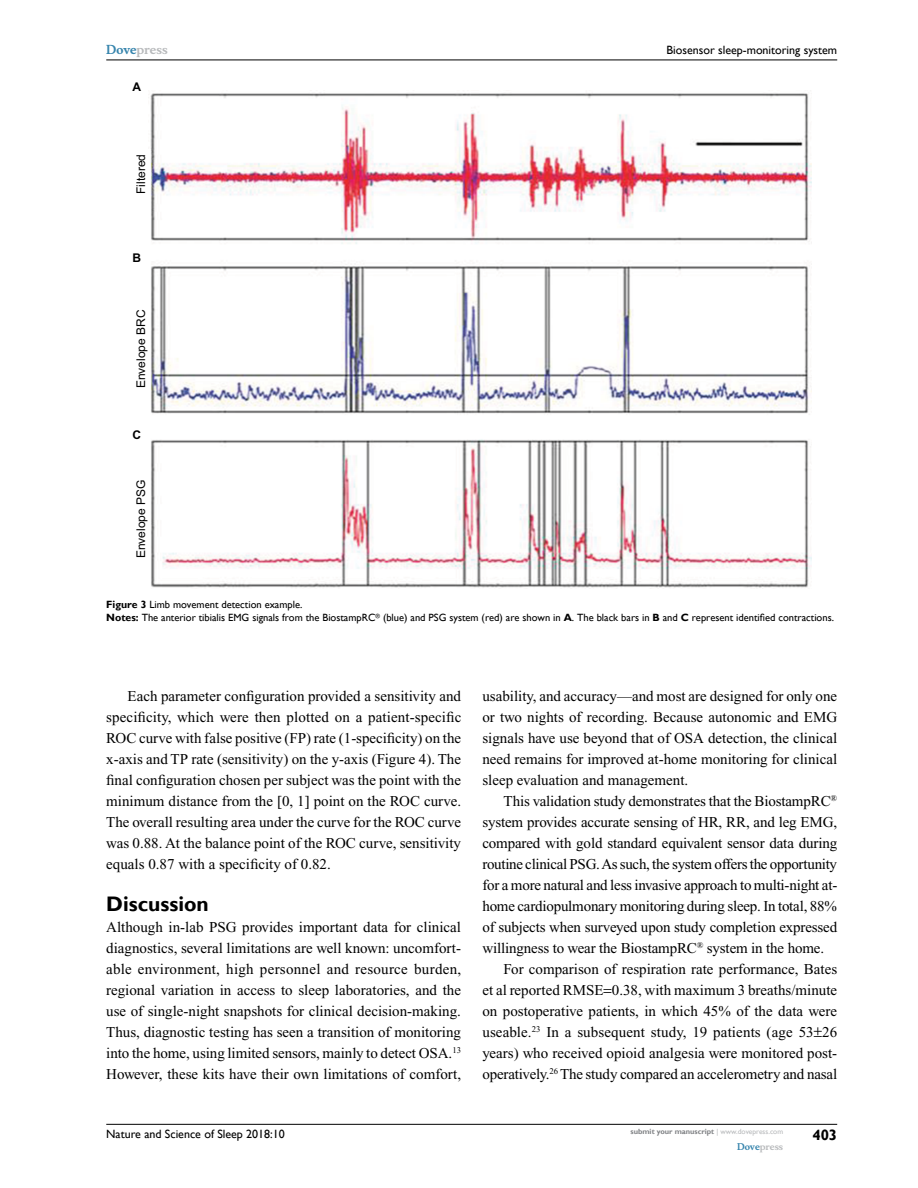
<style>
.page{position:relative;width:918px;height:1188px;background:#fff}
.page>*{position:absolute;margin:0;border:0;box-sizing:border-box;transform-origin:0 0}
.t1{font:700 21px "Gill Sans";color:#000}
.t2{font:15px/21px "Times New Roman";letter-spacing:-.01em;color:#000;text-align:justify}
.t3{font:15px "Times New Roman";letter-spacing:.01em;color:#000}
.t4{font:700 15px "Gill Sans";color:#000}
.t5{font:12px "Gill Sans";color:#000}
.t6{font:12px "Arial";color:#000}
.t7{font:700 12px "Musee";color:#b8babc}
.t8{font:700 12px "Arial";color:#000}
.t9{font:10.5px/13.5px "Gill Sans";color:#000}
.t10{font:700 9px "Musee";color:#b8babc}
.t11{font:700 7.5px "Gill Sans";color:#808285}
.s1{color:#3785ad}
.s2{font-weight:700}
.s3{font-weight:400;color:#b8babc}
</style>
<div class="page">
<hr style="left:106px;top:1124px;width:731px;height:1px;background:#000">
<hr style="left:106px;top:60px;width:731px;height:1px;background:#000">
<img style="left:150px;top:93px;width:661px;height:495px">
<p class="t7" style="left:106px;top:43px;width:63px"><span class="s1">Dove</span>press</p>
<p class="t8" style="left:132px;top:78px;width:10px">A</p>
<p class="t6" style="left:133px;top:194px;width:42px;rotate:-90deg">Filtered</p>
<p class="t8" style="left:132px;top:250px;width:10px">B</p>
<p class="t6" style="left:133px;top:388px;width:80px;rotate:-90deg">Envelope BRC</p>
<p class="t8" style="left:132px;top:427px;width:10px">C</p>
<p class="t6" style="left:133px;top:558px;width:80px;rotate:-90deg">Envelope PSG</p>
<p class="t5" style="left:666px;top:43px;width:172px">Biosensor sleep-monitoring system</p>
<p class="t9" style="left:106px;top:598px;width:729px"><span class="s2">Figure 3</span> Limb movement detection example.<br><span class="s2">Notes:</span> The anterior tibialis EMG signals from the BiostampRC<sup>®</sup> (blue) and PSG system (red) are shown in <span class="s2">A</span>. The black bars in <span class="s2">B</span> and <span class="s2">C</span> represent identified contractions.</p>
<p class="t2" style="left:106px;top:686px;width:357px;text-indent:21px">Each parameter configuration provided a sensitivity and specificity, which were then plotted on a patient-specific ROC curve with false positive (FP) rate (1-specificity) on the x-axis and TP rate (sensitivity) on the y-axis (Figure 4). The final configuration chosen per subject was the point with the minimum distance from the [0, 1] point on the ROC curve.<br>The overall resulting area under the curve for the ROC curve was 0.88. At the balance point of the ROC curve, sensitivity equals 0.87 with a specificity of 0.82.</p>
<h1 class="t1" style="left:106px;top:892px;width:104px">Discussion</h1>
<p class="t2" style="left:106px;top:917px;width:357px">Although in-lab PSG provides important data for clinical diagnostics, several limitations are well known: uncomfort&shy;able environment, high personnel and resource burden, regional variation in access to sleep laboratories, and the use of single-night snapshots for clinical decision-making.<br>Thus, diagnostic testing has seen a transition of monitoring into the home, using limited sensors, mainly to detect OSA.<sup>13<br></sup>However, these kits have their own limitations of comfort,</p>
<p class="t2" style="left:482px;top:686px;width:356px">usability, and accuracy—and most are designed for only one or two nights of recording. Because autonomic and EMG signals have use beyond that of OSA detection, the clinical need remains for improved at-home monitoring for clinical sleep evaluation and management.</p>
<p class="t2" style="left:504px;top:791px;width:335px">This validation study demonstrates that the BiostampRC<sup>®</sup></p>
<p class="t2" style="left:482px;top:812px;width:356px">system provides accurate sensing of HR, RR, and leg EMG,</p>
<p class="t2" style="left:482px;top:833px;width:356px">compared with gold standard equivalent sensor data during</p>
<p class="t2" style="left:482px;top:854px;width:356px">routine clinical PSG. As such, the system offers the opportunity</p>
<p class="t2" style="left:482px;top:875px;width:356px">for a more natural and less invasive approach to multi-night at-</p>
<p class="t2" style="left:482px;top:896px;width:356px">home cardiopulmonary monitoring during sleep. In total, 88%</p>
<p class="t2" style="left:482px;top:917px;width:356px">of subjects when surveyed upon study completion expressed</p>
<p class="t2" style="left:482px;top:938px;width:343px">willingness to wear the BiostampRC<sup>®</sup> system in the home.</p>
<p class="t2" style="left:504px;top:959px;width:335px">For comparison of respiration rate performance, Bates</p>
<p class="t2" style="left:482px;top:980px;width:356px">et al reported RMSE 0.38, with maximum 3 breaths/minute</p>
<p class="t2" style="left:482px;top:1001px;width:356px">on postoperative patients, in which 45% of the data were</p>
<p class="t3" style="left:482px;top:1024px;width:356px">useable.<sup>23</sup> In a subsequent study, 19 patients (age 53 26</p>
<p class="t2" style="left:482px;top:1043px;width:356px">years) who received opioid analgesia were monitored post-</p>
<p class="t2" style="left:482px;top:1064px;width:356px">operatively.<sup>26</sup> The study compared an accelerometry and nasal</p>
<p class="t5" style="left:106px;top:1127px;width:180px">Nature and Science of Sleep 2018:10</p>
<p class="t11" style="left:631px;top:1127px;width:154px">submit your manuscript <span class="s3">| www.dovepress.com</span></p>
<p class="t10" style="left:737px;top:1141px;width:48px"><span class="s1">Dove</span>press</p>
<p class="t4" style="left:812px;top:1126px;width:26px">403</p>
</div>
